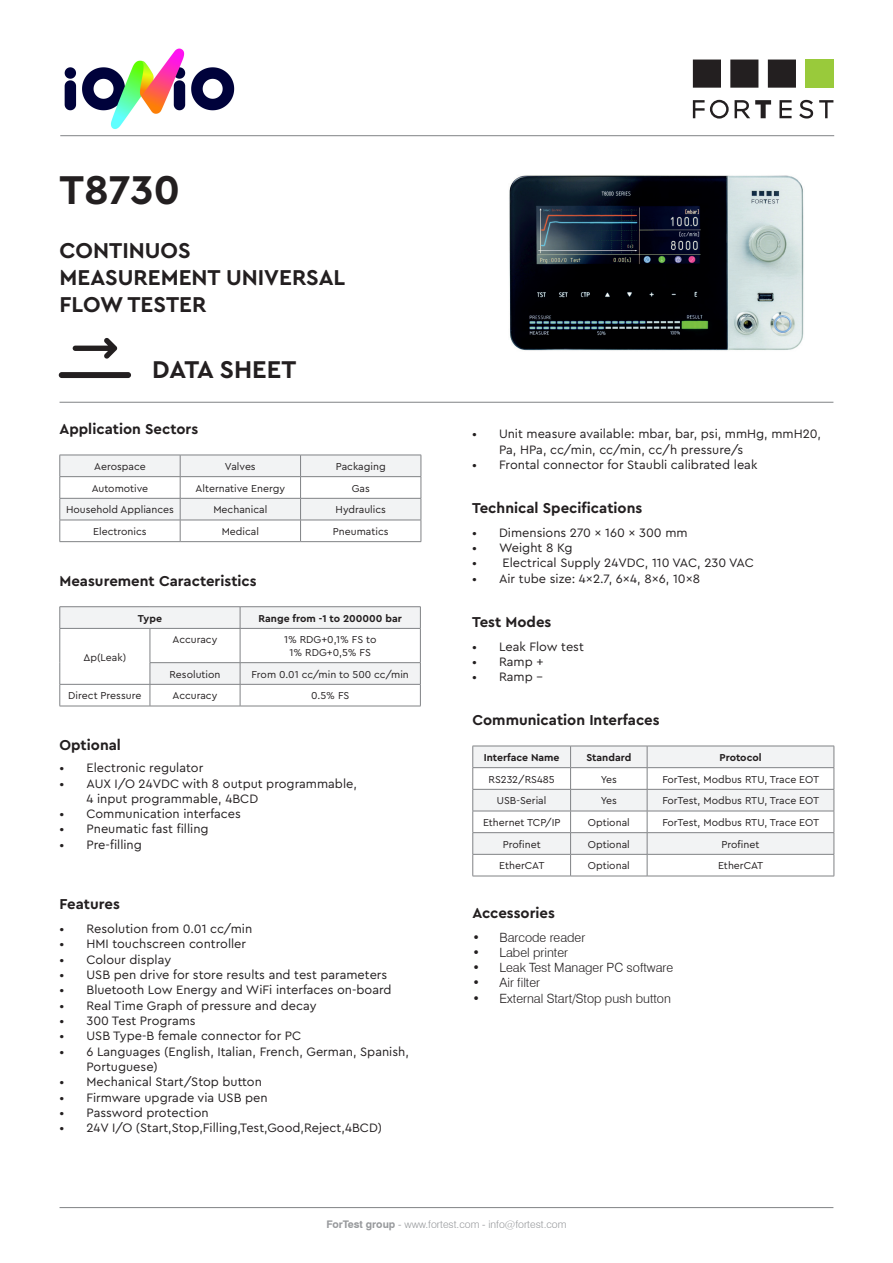
<style>
.page{position:relative;width:893px;height:1263px;background:#fff}
.page>*{position:absolute;margin:0;border:0;box-sizing:border-box;transform-origin:0 0}
.t1{font:700 42px "Cera Pro";color:#231f20}
.t2{font:700 25.35px "Cera Pro";color:#231f20}
.t3{font:700 22.5px "Cera Pro";color:#231f20}
.t4{font:700 15px "Cera Pro";color:#231f20}
.t5{font:12.75px/15.3px "Cera Pro";color:#231f20}
.t6{font:300 12.75px "Swiss 721 BT";color:#231f20}
.t7{font:10.5px "Cera Pro";color:#231f20}
.t8{font:700 10.5px "Cera Pro";color:#231f20}
.t9{font:300 10.5px "Swiss 721 BT";color:#97999c}
.s1{font-weight:700}
</style>
<div class="page">
<img style="left:60px;top:48px;width:178px;height:89px">
<hr style="left:60px;top:1207px;width:773px;height:1px;background:#808285">
<hr style="left:60px;top:135px;width:774px;height:1px;background:#808285">
<svg style="left:693px;top:100px;width:140px;height:19px"></svg>
<svg style="left:693px;top:60px;width:103px;height:28px"></svg>
<div style="left:805px;top:60px;width:28px;height:28px;background:#99ca3b"></div>
<svg style="left:73px;top:338px;width:44px;height:21px"></svg>
<div style="left:59px;top:372px;width:72px;height:6px;background:#231f20;border-radius:3px"></div>
<hr style="left:60px;top:402px;width:773px;height:1px;background:#808285">
<svg style="left:60px;top:455px;width:362px;height:86px"></svg>
<hr style="left:60px;top:541px;width:120px;height:1px;background:#808285">
<hr style="left:180px;top:541px;width:121px;height:1px;background:#808285">
<hr style="left:301px;top:541px;width:120px;height:1px;background:#808285">
<hr style="left:60px;top:606px;width:90px;height:1px;background:#808285">
<hr style="left:150px;top:606px;width:90px;height:1px;background:#808285">
<hr style="left:240px;top:606px;width:181px;height:1px;background:#808285">
<svg style="left:60px;top:607px;width:361px;height:99px"></svg>
<hr style="left:60px;top:706px;width:90px;height:1px;background:#808285">
<hr style="left:150px;top:706px;width:90px;height:1px;background:#808285">
<hr style="left:240px;top:706px;width:181px;height:1px;background:#808285">
<svg style="left:472px;top:746px;width:363px;height:130px"></svg>
<hr style="left:472px;top:876px;width:99px;height:1px;background:#808285">
<hr style="left:571px;top:876px;width:76px;height:1px;background:#808285">
<hr style="left:647px;top:876px;width:187px;height:1px;background:#808285">
<img style="left:509px;top:175px;width:295px;height:176px">
<p class="t1" style="left:60px;top:162px;width:122px">T8730</p>
<p class="t3" style="left:60px;top:236px;width:133px">CONTINUOS</p>
<p class="t3" style="left:60px;top:263px;width:287px">MEASUREMENT UNIVERSAL</p>
<p class="t3" style="left:60px;top:290px;width:148px">FLOW TESTER</p>
<h2 class="t2" style="left:152px;top:353px;width:145px">DATA SHEET</h2>
<p class="t4" style="left:60px;top:419px;width:140px">Application Sectors</p>
<p class="t7" style="left:94px;top:460px;width:53px">Aerospace</p>
<p class="t7" style="left:225px;top:460px;width:32px">Valves</p>
<p class="t7" style="left:336px;top:460px;width:51px">Packaging</p>
<p class="t7" style="left:92px;top:481px;width:58px">Automotive</p>
<p class="t7" style="left:196px;top:481px;width:91px">Alternative Energy</p>
<p class="t7" style="left:352px;top:481px;width:20px">Gas</p>
<p class="t7" style="left:66px;top:503px;width:109px">Household Appliances</p>
<p class="t7" style="left:213px;top:503px;width:55px">Mechanical</p>
<p class="t7" style="left:336px;top:503px;width:52px">Hydraulics</p>
<p class="t7" style="left:93px;top:524px;width:55px">Electronics</p>
<p class="t7" style="left:222px;top:524px;width:39px">Medical</p>
<p class="t7" style="left:333px;top:524px;width:57px">Pneumatics</p>
<p class="t4" style="left:60px;top:571px;width:199px">Measurement Caracteristics</p>
<p class="t8" style="left:138px;top:611px;width:26px">Type</p>
<p class="t8" style="left:259px;top:611px;width:145px">Range from -1 to 200000 bar</p>
<p class="t7" style="left:83px;top:650px;width:44px">∆p(Leak)</p>
<p class="t7" style="left:173px;top:633px;width:46px">Accuracy</p>
<p class="t7" style="left:284px;top:633px;width:94px">1% RDG+0,1% FS to</p>
<p class="t7" style="left:289px;top:645px;width:83px">1% RDG+0,5% FS</p>
<p class="t7" style="left:170px;top:667px;width:52px">Resolution</p>
<p class="t7" style="left:252px;top:667px;width:159px">From 0.01 cc/min to 500 cc/min</p>
<p class="t7" style="left:68px;top:689px;width:75px">Direct Pressure</p>
<p class="t7" style="left:173px;top:689px;width:46px">Accuracy</p>
<p class="t7" style="left:311px;top:689px;width:40px">0.5% FS</p>
<p class="t4" style="left:60px;top:735px;width:63px">Optional</p>
<p class="t5" style="left:60px;top:760px;width:145px">• Electronic regulator</p>
<p class="t5" style="left:87px;top:775px;width:272px;text-indent:-27px">• AUX I/O 24VDC with 8 output programmable,<br>4 input programmable, 4BCD</p>
<p class="t5" style="left:60px;top:806px;width:183px">• Communication interfaces</p>
<p class="t5" style="left:60px;top:821px;width:151px">• Pneumatic fast filling</p>
<p class="t5" style="left:60px;top:836px;width:84px">• Pre-filling</p>
<p class="t4" style="left:59px;top:894px;width:62px">Features</p>
<p class="t5" style="left:59px;top:921px;width:194px">• Resolution from 0.01 cc/min</p>
<p class="t5" style="left:59px;top:936px;width:188px">• HMI touchscreen controller</p>
<p class="t5" style="left:59px;top:951px;width:113px">• Colour display</p>
<p class="t5" style="left:59px;top:966px;width:329px">• USB pen drive for store results and test parameters</p>
<p class="t5" style="left:59px;top:982px;width:334px">• Bluetooth Low Energy and WiFi interfaces on-board</p>
<p class="t5" style="left:59px;top:997px;width:259px">• Real Time Graph of pressure and decay</p>
<p class="t5" style="left:59px;top:1012px;width:138px">• 300 Test Programs</p>
<p class="t5" style="left:59px;top:1028px;width:243px">• USB Type-B female connector for PC</p>
<p class="t5" style="left:86px;top:1043px;width:324px;text-indent:-27px">• 6 Languages (English, Italian, French, German, Spanish,<br>Portuguese)</p>
<p class="t5" style="left:59px;top:1074px;width:204px">• Mechanical Start/Stop button</p>
<p class="t5" style="left:59px;top:1089px;width:210px">• Firmware upgrade via USB pen</p>
<p class="t5" style="left:59px;top:1104px;width:151px">• Password protection</p>
<p class="t5" style="left:59px;top:1119px;width:324px">• 24V I/O (Start,Stop,Filling,Test,Good,Reject,4BCD)</p>
<p class="t5" style="left:499px;top:426px;width:324px;text-indent:-27px">• Unit measure available: mbar, bar, psi, mmHg, mmH20,<br>Pa, HPa, cc/min, cc/min, cc/h pressure/s</p>
<p class="t5" style="left:472px;top:456px;width:287px">• Frontal connector for Staubli calibrated leak</p>
<p class="t4" style="left:472px;top:498px;width:172px">Technical Specifications</p>
<p class="t5" style="left:472px;top:524px;width:217px">• Dimensions 270 x 160 x 300 mm</p>
<p class="t5" style="left:472px;top:540px;width:102px">• Weight 8 Kg</p>
<p class="t5" style="left:472px;top:555px;width:283px">• Electrical Supply 24VDC, 110 VAC, 230 VAC</p>
<p class="t5" style="left:472px;top:570px;width:230px">• Air tube size: 4x2.7, 6x4, 8x6, 10x8</p>
<p class="t4" style="left:472px;top:612px;width:81px">Test Modes</p>
<p class="t5" style="left:472px;top:638px;width:113px">• Leak Flow test</p>
<p class="t5" style="left:472px;top:653px;width:73px">• Ramp +</p>
<p class="t5" style="left:472px;top:669px;width:72px">• Ramp -</p>
<p class="t4" style="left:472px;top:710px;width:189px">Communication Interfaces</p>
<p class="t8" style="left:484px;top:750px;width:77px">Interface Name</p>
<p class="t8" style="left:586px;top:750px;width:46px">Standard</p>
<p class="t8" style="left:719px;top:750px;width:44px">Protocol</p>
<p class="t7" style="left:489px;top:772px;width:68px">RS232/RS485</p>
<p class="t7" style="left:601px;top:772px;width:18px">Yes</p>
<p class="t7" style="left:662px;top:772px;width:158px">ForTest, Modbus RTU, Trace EOT</p>
<p class="t7" style="left:497px;top:794px;width:51px">USB-Serial</p>
<p class="t7" style="left:601px;top:794px;width:18px">Yes</p>
<p class="t7" style="left:662px;top:794px;width:158px">ForTest, Modbus RTU, Trace EOT</p>
<p class="t7" style="left:483px;top:815px;width:79px">Ethernet TCP/IP</p>
<p class="t7" style="left:588px;top:815px;width:43px">Optional</p>
<p class="t7" style="left:662px;top:815px;width:158px">ForTest, Modbus RTU, Trace EOT</p>
<p class="t7" style="left:503px;top:837px;width:39px">Profinet</p>
<p class="t7" style="left:588px;top:837px;width:43px">Optional</p>
<p class="t7" style="left:721px;top:837px;width:39px">Profinet</p>
<p class="t7" style="left:499px;top:859px;width:47px">EtherCAT</p>
<p class="t7" style="left:588px;top:859px;width:43px">Optional</p>
<p class="t7" style="left:718px;top:859px;width:47px">EtherCAT</p>
<p class="t4" style="left:472px;top:903px;width:84px">Accessories</p>
<p class="t6" style="left:472px;top:929px;width:114px">• Barcode reader</p>
<p class="t6" style="left:472px;top:944px;width:97px">• Label printer</p>
<p class="t6" style="left:472px;top:960px;width:202px">• Leak Test Manager PC software</p>
<p class="t6" style="left:472px;top:975px;width:69px">• Air filter</p>
<p class="t6" style="left:472px;top:990px;width:200px">• External Start/Stop push button</p>
<p class="t9" style="left:326px;top:1218px;width:242px"><span class="s1">ForTest group</span> - www.fortest.com - info@fortest.com</p>
</div>
